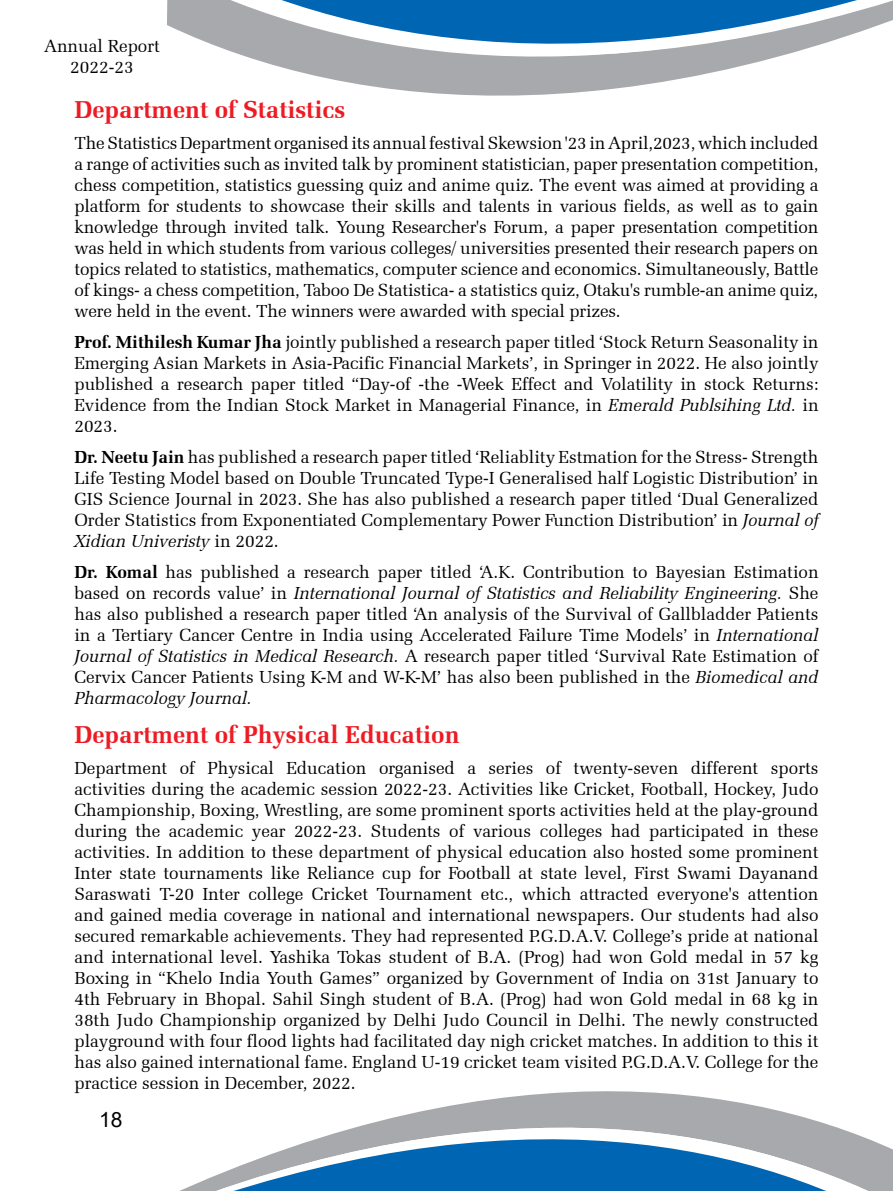
<style>
.page{position:relative;width:893px;height:1191px;background:#fff}
.page>*{position:absolute;margin:0;border:0;box-sizing:border-box;transform-origin:0 0}
.t1{font:700 24.5px "Zapf Elliptical 711 BT";color:#ed1c24}
.t2{font:21px "Arial";color:#000}
.t3{font:17.5px/21px "Zapf Elliptical 711 BT";color:#000;text-align:justify}
.s1{font-weight:700}
.s2{font-style:italic}
</style>
<div class="page">
<svg style="left:179px;top:1091px;width:713px;height:100px"></svg>
<svg style="left:167px;top:0;width:725px;height:96px"></svg>
<svg style="left:892px;top:1149px;width:1px;height:42px"></svg>
<svg style="left:892px;top:0;width:1px;height:21px"></svg>
<p class="t3" style="left:44px;top:35px;width:117px;text-align:center">Annual Report<br>2022-23</p>
<h1 class="t1" style="left:74px;top:95px;width:272px">Department of Statistics</h1>
<p class="t3" style="left:74px;top:132px;width:746px">The Statistics Department organised its annual festival Skewsion '23 in April,2023, which included a range of activities such as invited talk by prominent statistician, paper presentation competition, chess competition, statistics guessing quiz and anime quiz. The event was aimed at providing a platform for students to showcase their skills and talents in various fields, as well as to gain knowledge through invited talk. Young Researcher's Forum, a paper presentation competition was held in which students from various colleges/ universities presented their research papers on topics related to statistics, mathematics, computer science and economics. Simultaneously, Battle of kings- a chess competition, Taboo De Statistica- a statistics quiz, Otaku's rumble-an anime quiz, were held in the event. The winners were awarded with special prizes.</p>
<p class="t3" style="left:74px;top:331px;width:746px"><span class="s1">Prof. Mithilesh Kumar Jha</span> jointly published a research paper titled ‘Stock Return Seasonality in Emerging Asian Markets in Asia-Pacific Financial Markets’, in Springer in 2022. He also jointly published a research paper titled “Day-of -the -Week Effect and Volatility in stock Returns:<br>Evidence from the Indian Stock Market in Managerial Finance, in <span class="s2">Emerald Publsihing Ltd.</span> in 2023.</p>
<p class="t3" style="left:74px;top:446px;width:746px"><span class="s1">Dr. Neetu Jain</span> has published a research paper titled ‘Reliablity Estmation for the Stress- Strength Life Testing Model based on Double Truncated Type-I Generalised half Logistic Distribution’ in GIS Science Journal in 2023. She has also published a research paper titled ‘Dual Generalized Order Statistics from Exponentiated Complementary Power Function Distribution’ in <span class="s2">Journal of Xidian Univeristy</span> in 2022.</p>
<p class="t3" style="left:74px;top:561px;width:746px"><span class="s1">Dr. Komal</span> has published a research paper titled ‘A.K. Contribution to Bayesian Estimation based on records value’ in <span class="s2">International Journal of Statistics and Reliability Engineering.</span> She has also published a research paper titled ‘An analysis of the Survival of Gallbladder Patients in a Tertiary Cancer Centre in India using Accelerated Failure Time Models’ in <span class="s2">International Journal of Statistics in Medical Research.</span> A research paper titled ‘Survival Rate Estimation of Cervix Cancer Patients Using K-M and W-K-M’ has also been published in the <span class="s2">Biomedical and Pharmacology Journal.</span></p>
<h1 class="t1" style="left:74px;top:720px;width:387px">Department of Physical Education</h1>
<p class="t3" style="left:74px;top:757px;width:746px">Department of Physical Education organised a series of twenty-seven different sports activities during the academic session 2022-23. Activities like Cricket, Football, Hockey, Judo Championship, Boxing, Wrestling, are some prominent sports activities held at the play-ground during the academic year 2022-23. Students of various colleges had participated in these activities. In addition to these department of physical education also hosted some prominent Inter state tournaments like Reliance cup for Football at state level, First Swami Dayanand Saraswati T-20 Inter college Cricket Tournament etc., which attracted everyone's attention and gained media coverage in national and international newspapers. Our students had also secured remarkable achievements. They had represented P.G.D.A.V. College’s pride at national and international level. Yashika Tokas student of B.A. (Prog) had won Gold medal in 57 kg Boxing in “Khelo India Youth Games” organized by Government of India on 31st January to 4th February in Bhopal. Sahil Singh student of B.A. (Prog) had won Gold medal in 68 kg in 38th Judo Championship organized by Delhi Judo Council in Delhi. The newly constructed playground with four flood lights had facilitated day nigh cricket matches. In addition to this it has also gained international fame. England U-19 cricket team visited P.G.D.A.V. College for the practice session in December, 2022.</p>
<p class="t2" style="left:99px;top:1105px;width:25px">18</p>
</div>
